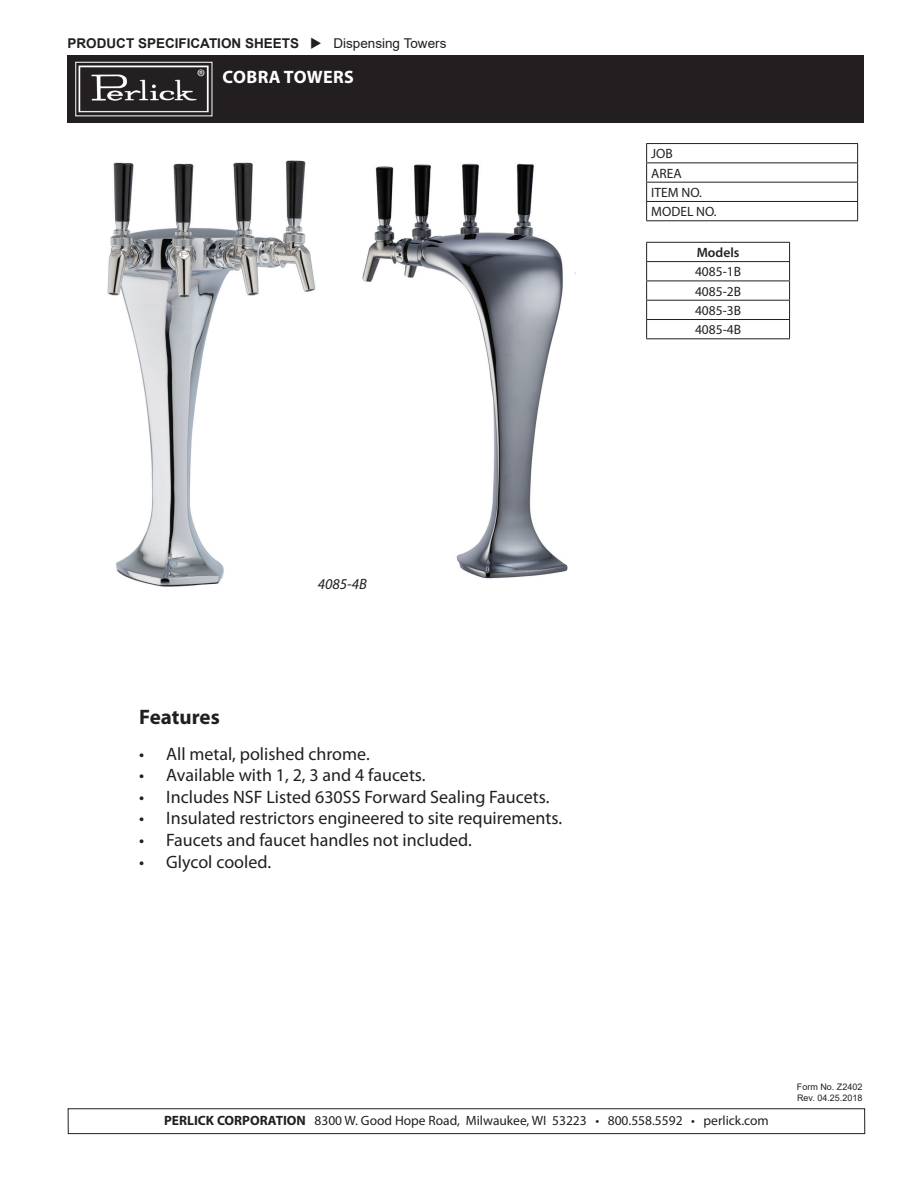
<style>
.page{position:relative;width:918px;height:1188px;background:#fff}
.page>*{position:absolute;margin:0;border:0;box-sizing:border-box;transform-origin:0 0}
.t1{font:700 21px "Myriad Pro";color:#231f20}
.t2{font:18px "Myriad Pro";color:#231f20}
.t3{font:700 18px "Myriad Pro";letter-spacing:.02em;color:#fff}
.t4{font:italic 15px "Myriad Pro";color:#231f20}
.t5{font:13.5px/19.4px "Myriad Pro";color:#231f20}
.t6{font:700 13.5px "Arial";color:#231f20}
.t7{font:600 13.5px "Myriad Pro";color:#231f20}
.t8{font:9px/10.8px "Arial";color:#231f20}
.s1{font-weight:400}
.s2{font-weight:700}
</style>
<div class="page">
<div style="left:68px;top:1108px;width:797px;height:26px;border:1px solid #231f20"></div>
<hr style="left:646px;top:143px;width:212px;height:1px;background:#231f20">
<hr style="left:646px;top:162px;width:212px;height:1px;background:#231f20">
<hr style="left:646px;top:182px;width:212px;height:1px;background:#231f20">
<hr style="left:646px;top:201px;width:212px;height:1px;background:#231f20">
<svg style="left:646px;top:144px;width:1px;height:76px"></svg>
<svg style="left:857px;top:144px;width:1px;height:76px"></svg>
<hr style="left:646px;top:220px;width:212px;height:1px;background:#231f20">
<hr style="left:646px;top:242px;width:144px;height:1px;background:#231f20">
<hr style="left:646px;top:261px;width:144px;height:1px;background:#231f20">
<hr style="left:646px;top:281px;width:144px;height:1px;background:#231f20">
<hr style="left:646px;top:300px;width:144px;height:1px;background:#231f20">
<hr style="left:646px;top:319px;width:144px;height:1px;background:#231f20">
<svg style="left:646px;top:243px;width:1px;height:95px"></svg>
<svg style="left:789px;top:243px;width:1px;height:95px"></svg>
<hr style="left:646px;top:338px;width:144px;height:1px;background:#231f20">
<div style="left:68px;top:55px;width:796px;height:68px;background:#231f20"></div>
<img style="left:78px;top:65px;width:131px;height:48px">
<div style="left:76px;top:62px;width:136px;height:54px;border:1px solid #fff"></div>
<img style="left:107px;top:160px;width:209px;height:427px">
<img style="left:362px;top:163px;width:214px;height:416px">
<p class="t6" style="left:68px;top:34px;width:380px">PRODUCT SPECIFICATION SHEETS ◆ <span class="s1">Dispensing Towers</span></p>
<p class="t3" style="left:223px;top:67px;width:133px">COBRA TOWERS</p>
<p class="t5" style="left:651px;top:144px;width:67px">JOB<br>AREA<br>ITEM NO.<br>MODEL NO.</p>
<p class="t7" style="left:697px;top:244px;width:44px">Models</p>
<p class="t5" style="left:695px;top:262px;width:48px;text-align:justify">4085-1B 4085-2B 4085-3B 4085-4B</p>
<p class="t1" style="left:139px;top:705px;width:82px">Features</p>
<p class="t4" style="left:318px;top:575px;width:51px">4085-4B</p>
<p class="t2" style="left:139px;top:742px;width:232px">• All metal, polished chrome.</p>
<p class="t2" style="left:139px;top:764px;width:288px">• Available with 1, 2, 3 and 4 faucets.</p>
<p class="t2" style="left:139px;top:786px;width:412px">• Includes NSF Listed 630SS Forward Sealing Faucets.</p>
<p class="t2" style="left:139px;top:807px;width:424px">• Insulated restrictors engineered to site requirements.</p>
<p class="t2" style="left:139px;top:829px;width:334px">• Faucets and faucet handles not included.</p>
<p class="t2" style="left:139px;top:850px;width:133px">• Glycol cooled.</p>
<p class="t5" style="left:164px;top:1110px;width:606px"><span class="s2">PERLICK CORPORATION</span> 8300 W. Good Hope Road, Milwaukee, WI 53223 • 800.558.5592 • perlick.com</p>
<p class="t8" style="left:797px;top:1082px;width:67px">Form No. Z2402<br>Rev. 04.25.2018</p>
</div>
